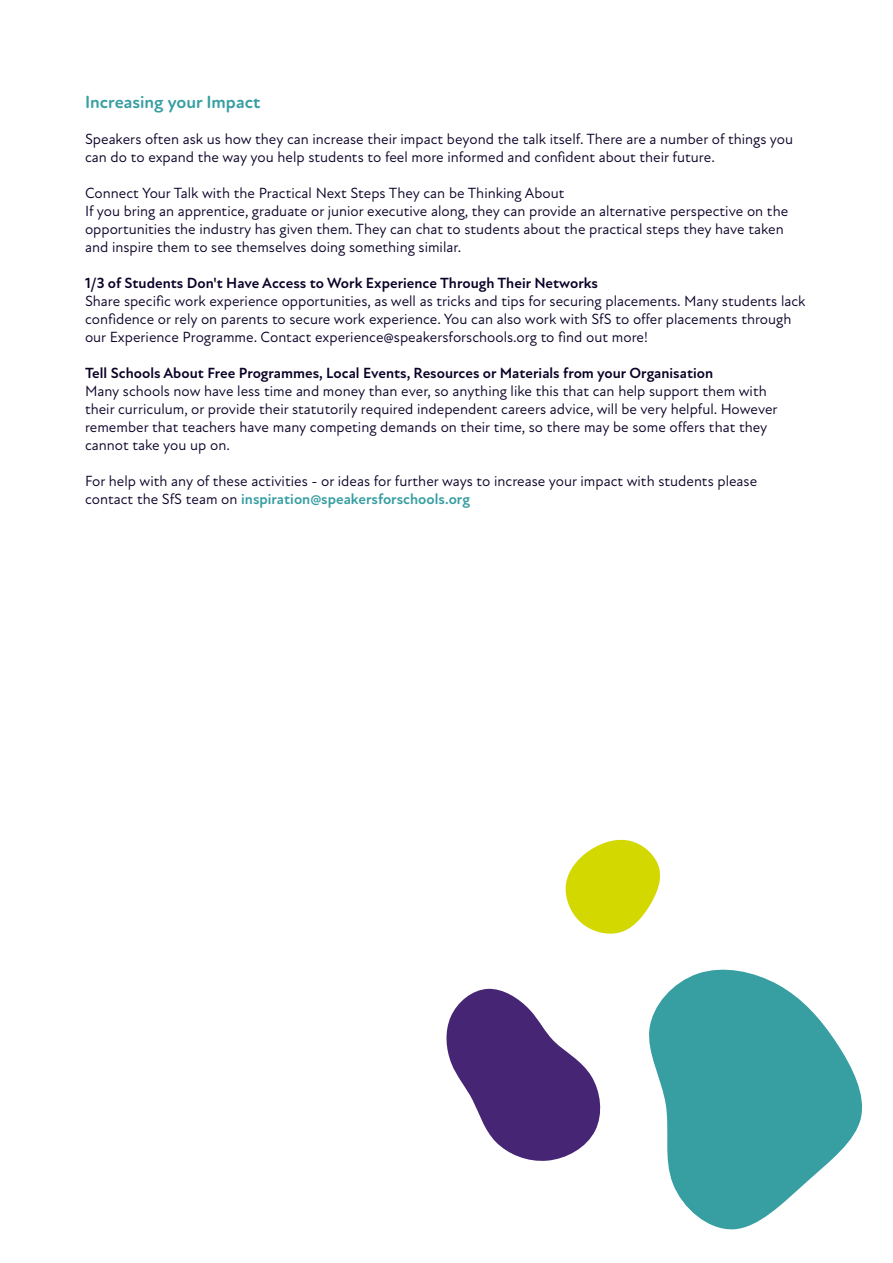
<style>
.page{position:relative;width:893px;height:1263px;background:#fff}
.page>*{position:absolute;margin:0;border:0;box-sizing:border-box;transform-origin:0 0}
.t1{font:700 18px "Atten Round New";color:#379ea2}
.t2{font:15px/18px "Atten New";color:#0c0027}
.t3{font:700 15px "Atten New";color:#0c0027}
.s1{font-weight:700;color:#379ea2}
</style>
<div class="page">
<svg style="left:565px;top:839px;width:96px;height:95px"></svg>
<svg style="left:649px;top:969px;width:213px;height:261px;fill:#379ea2"></svg>
<svg style="left:446px;top:988px;width:155px;height:173px"></svg>
<p class="t1" style="left:85px;top:91px;width:177px">Increasing your Impact</p>
<p class="t2" style="left:85px;top:130px;width:710px">Speakers often ask us how they can increase their impact beyond the talk itself. There are a number of things you can do to expand the way you help students to feel more informed and confident about their future.</p>
<p class="t2" style="left:85px;top:184px;width:705px">Connect Your Talk with the Practical Next Steps They can be Thinking About<br>If you bring an apprentice, graduate or junior executive along, they can provide an alternative perspective on the opportunities the industry has given them. They can chat to students about the practical steps they have taken and inspire them to see themselves doing something similar.</p>
<p class="t3" style="left:85px;top:274px;width:514px">1/3 of Students Don't Have Access to Work Experience Through Their Networks</p>
<p class="t2" style="left:85px;top:292px;width:722px">Share specific work experience opportunities, as well as tricks and tips for securing placements. Many students lack confidence or rely on parents to secure work experience. You can also work with SfS to offer placements through our Experience Programme. Contact experience@speakersforschools.org to find out more!</p>
<p class="t3" style="left:85px;top:364px;width:630px">Tell Schools About Free Programmes, Local Events, Resources or Materials from your Organisation</p>
<p class="t2" style="left:85px;top:382px;width:694px">Many schools now have less time and money than ever, so anything like this that can help support them with their curriculum, or provide their statutorily required independent careers advice, will be very helpful. However remember that teachers have many competing demands on their time, so there may be some offers that they cannot take you up on.</p>
<p class="t2" style="left:85px;top:472px;width:674px">For help with any of these activities - or ideas for further ways to increase your impact with students please contact the SfS team on <span class="s1">inspiration@speakersforschools.org</span></p>
</div>
